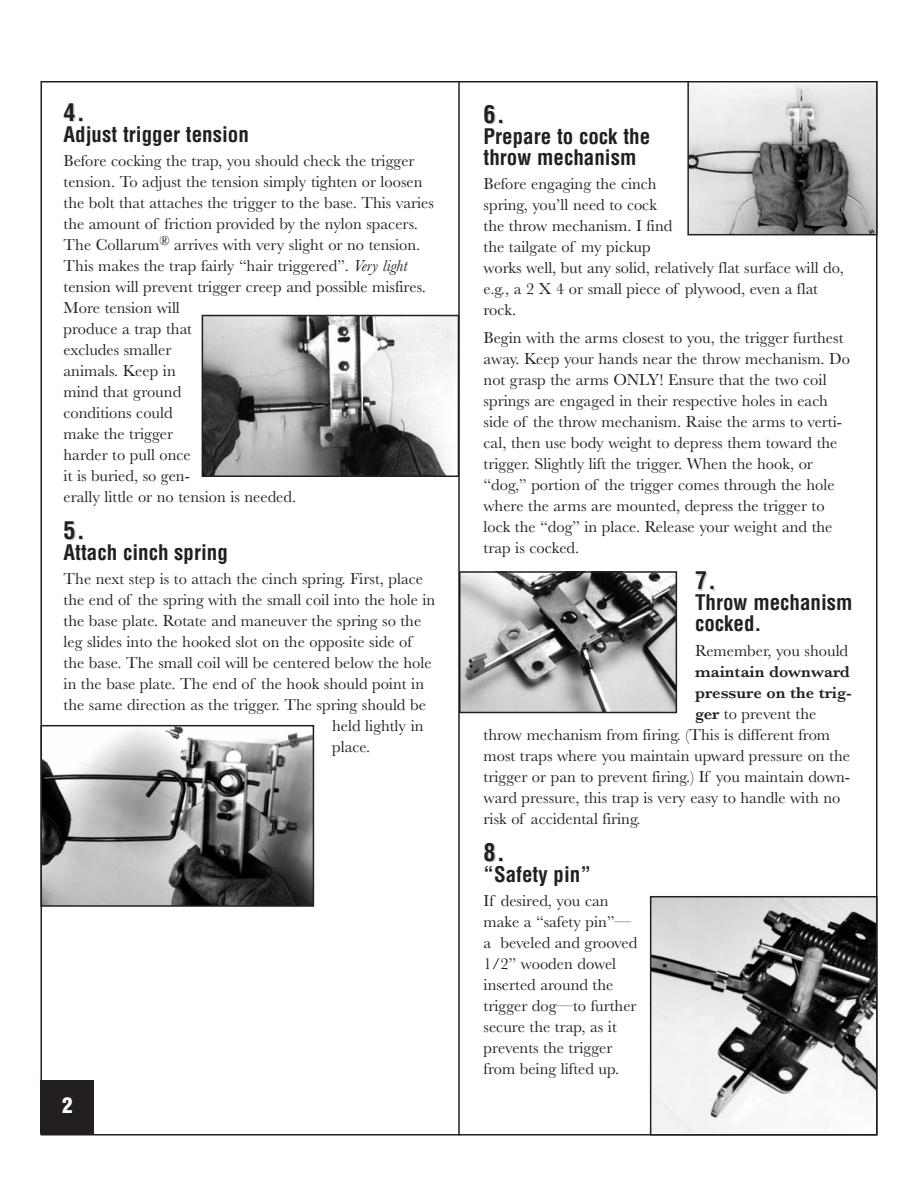
<style>
.page{position:relative;width:918px;height:1188px;background:#fff}
.page>*{position:absolute;margin:0;border:0;box-sizing:border-box;transform-origin:0 0}
.t1{font:700 condensed 24px "Helvetica LT";color:#231f20}
.t2{font:700 condensed 21px/21px "Helvetica LT";color:#231f20}
.t3{font:900 condensed 21px "Helvetica LT";color:#fff}
.t4{font:16.5px/21px "Baskerville";color:#231f20}
.t5{font:600 16.5px "Baskerville";color:#231f20}
.s1{font-style:italic}
.s2{font-weight:600}
</style>
<div class="page">
<div style="left:40px;top:1080px;width:54px;height:54px;background:#231f20"></div>
<hr style="left:458px;top:81px;width:2px;height:1055px;background:#231f20">
<img style="left:205px;top:318px;width:251px;height:156px">
<div style="left:202px;top:315px;width:257px;height:162px;border:2px solid #231f20"></div>
<img style="left:43px;top:728px;width:268px;height:176px">
<div style="left:40px;top:725px;width:274px;height:182px;border:2px solid #231f20"></div>
<img style="left:462px;top:574px;width:212px;height:136px">
<div style="left:459px;top:571px;width:218px;height:142px;border:2px solid #231f20"></div>
<img style="left:690px;top:84px;width:185px;height:148px">
<div style="left:687px;top:81px;width:191px;height:154px;border:2px solid #231f20"></div>
<img style="left:653px;top:899px;width:222px;height:233px">
<div style="left:650px;top:896px;width:228px;height:240px;border:2px solid #231f20"></div>
<h1 class="t1" style="left:64px;top:98px;width:23px">4.</h1>
<p class="t2" style="left:64px;top:124px;width:187px">Adjust trigger tension</p>
<p class="t4" style="left:64px;top:150px;width:372px">Before cocking the trap, you should check the trigger tension. To adjust the tension simply tighten or loosen the bolt that attaches the trigger to the base. This varies the amount of friction provided by the nylon spacers.<br>The Collarum<sup>®</sup> arrives with very slight or no tension.<br>This makes the trap fairly “hair triggered”. <span class="s1">Very light </span>tension will prevent trigger creep and possible misfires.<br>More tension will<br>produce a trap that<br>excludes smaller<br>animals. Keep in<br>mind that ground<br>conditions could<br>make the trigger<br>harder to pull once<br>it is buried, so gen-<br>erally little or no tension is needed.</p>
<h1 class="t1" style="left:64px;top:517px;width:23px">5.</h1>
<p class="t2" style="left:64px;top:542px;width:166px">Attach cinch spring</p>
<p class="t4" style="left:64px;top:568px;width:361px">The next step is to attach the cinch spring. First, place</p>
<p class="t4" style="left:64px;top:589px;width:373px">the end of the spring with the small coil into the hole in</p>
<p class="t4" style="left:64px;top:610px;width:359px">the base plate. Rotate and maneuver the spring so the</p>
<p class="t4" style="left:64px;top:631px;width:350px">leg slides into the hooked slot on the opposite side of</p>
<p class="t4" style="left:64px;top:652px;width:370px">the base. The small coil will be centered below the hole</p>
<p class="t4" style="left:64px;top:673px;width:362px">in the base plate. The end of the hook should point in</p>
<p class="t4" style="left:64px;top:694px;width:364px">the same direction as the trigger. The spring should be</p>
<p class="t4" style="left:332px;top:715px;width:93px">held lightly in</p>
<p class="t4" style="left:332px;top:736px;width:40px">place.</p>
<p class="t3" style="left:62px;top:1093px;width:12px">2</p>
<h1 class="t1" style="left:484px;top:100px;width:23px">6.</h1>
<p class="t2" style="left:484px;top:126px;width:168px">Prepare to cock the throw mechanism</p>
<p class="t4" style="left:484px;top:173px;width:362px">Before engaging the cinch<br>spring, you’ll need to cock<br>the throw mechanism. I find<br>the tailgate of my pickup<br>works well, but any solid, relatively flat surface will do, e.g., a 2 X 4 or small piece of plywood, even a flat rock.</p>
<p class="t4" style="left:484px;top:326px;width:368px">Begin with the arms closest to you, the trigger furthest away. Keep your hands near the throw mechanism. Do not grasp the arms ONLY! Ensure that the two coil springs are engaged in their respective holes in each side of the throw mechanism. Raise the arms to verti&shy;cal, then use body weight to depress them toward the trigger. Slightly lift the trigger. When the hook, or “dog,” portion of the trigger comes through the hole where the arms are mounted, depress the trigger to lock the “dog” in place. Release your weight and the trap is cocked.</p>
<h1 class="t1" style="left:695px;top:567px;width:23px">7.</h1>
<p class="t2" style="left:695px;top:593px;width:159px">Throw mechanism cocked.</p>
<p class="t4" style="left:695px;top:639px;width:155px">Remember, you should</p>
<p class="t5" style="left:695px;top:661px;width:156px">maintain downward</p>
<p class="t5" style="left:695px;top:682px;width:158px">pressure on the trig-</p>
<p class="t4" style="left:695px;top:702px;width:123px"><span class="s2">ger</span> to prevent the</p>
<p class="t4" style="left:484px;top:723px;width:348px">throw mechanism from firing. (This is different from</p>
<p class="t4" style="left:484px;top:744px;width:368px">most traps where you maintain upward pressure on the</p>
<p class="t4" style="left:484px;top:765px;width:368px">trigger or pan to prevent firing.) If you maintain down-</p>
<p class="t4" style="left:484px;top:786px;width:358px">ward pressure, this trap is very easy to handle with no</p>
<p class="t4" style="left:484px;top:807px;width:159px">risk of accidental firing.</p>
<h1 class="t1" style="left:484px;top:838px;width:23px">8.</h1>
<p class="t2" style="left:484px;top:864px;width:109px">“Safety pin”</p>
<p class="t4" style="left:484px;top:890px;width:155px">If desired, you can make a “safety pin”— a beveled and grooved<br>1/2” wooden dowel inserted around the trigger dog—to further secure the trap, as it prevents the trigger from being lifted up.</p>
</div>
